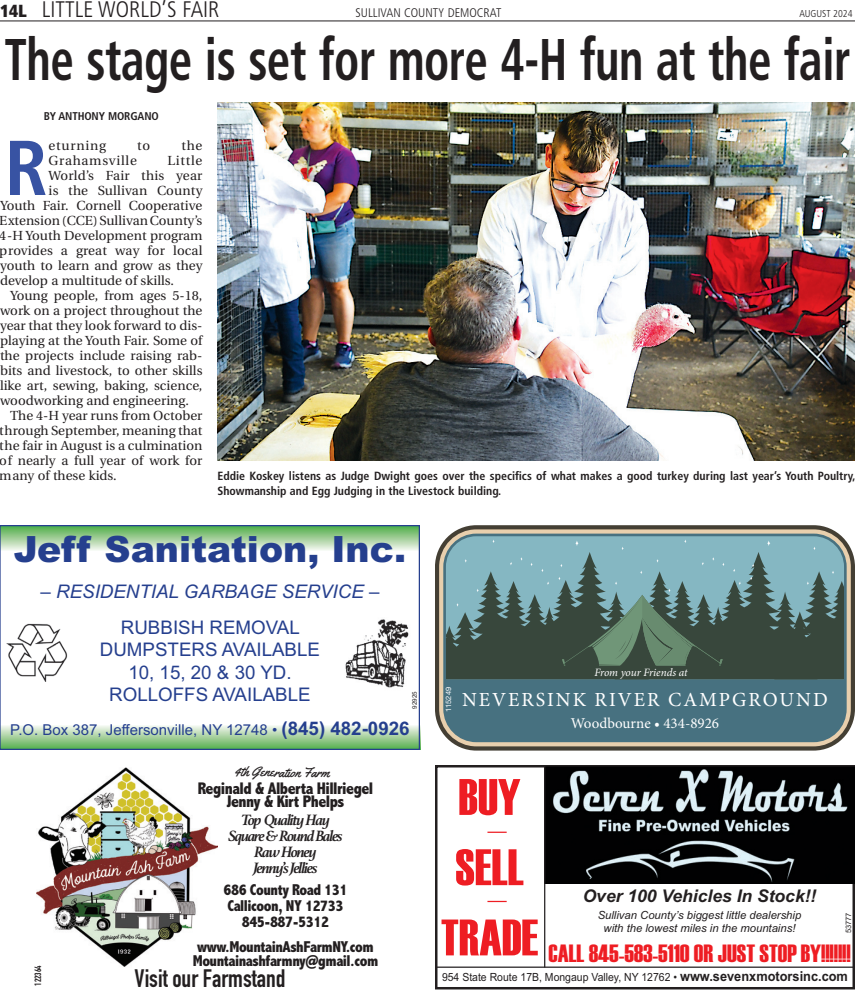
<style>
.page{position:relative;width:855px;height:990px;background:#fff}
.page>*{position:absolute;margin:0;border:0;box-sizing:border-box;transform-origin:0 0}
.t1{font:700 condensed 77.62px "Frutiger";color:#3853a3}
.t2{font:700 condensed 58.75px "Frutiger";letter-spacing:-.01em;color:#231f20;scale:.8 1}
.t3{font:51.25px/70.2px "Haettenschweiler";color:#ee1d23;text-align:center}
.t4{font:900 36.25px "Arial";color:#253f8e}
.t5{font:25px "Haettenschweiler";color:#ee1d23}
.t6{font:700 24.88px "DIN Condensed";color:#231f20}
.t7{font:300 condensed 22.5px "Frutiger";color:#231f20}
.t8{font:20px "Minion Pro";letter-spacing:.1em;color:#fff}
.t9{font:18.75px/22.5px "Arial";color:#253f8e;text-align:center}
.t10{font:italic 18.75px "Arial";color:#253f8e}
.t11{font:italic 700 17.5px "Arial";color:#231f20}
.t12{font:800 condensed 17px/13.6px "Abadi";letter-spacing:-.03em;color:#231f20;text-align:center}
.t13{font:800 condensed 15.88px/15.9px "Abadi";letter-spacing:-.03em;color:#231f20;text-align:center}
.t14{font:italic 700 15.88px/15.9px "Athelas";letter-spacing:-.08em;color:#231f20;text-align:center}
.t15{font:15px "Arial";color:#253f8e}
.t16{font:15px "Minion Pro";color:#fff}
.t17{font:13.62px "Yellowtail";color:#231f20}
.t18{font:13.12px "Utopia";color:#231f20}
.t19{font:13.12px "Utopia";letter-spacing:.055em;color:#231f20}
.t20{font:300 condensed 12.5px "Frutiger";color:#231f20}
.t21{font:700 condensed 11.88px/15px "Frutiger";color:#231f20}
.t22{font:italic 11.25px/13px "Arial";color:#231f20;text-align:center}
.t23{font:11.25px "Arial";color:#231f20;scale:.93 1}
.t24{font:italic 11.25px "Minion Pro";letter-spacing:-.01em;color:#fff}
.t25{font:700 condensed 11.25px "Frutiger";letter-spacing:-.01em;color:#231f20}
.t26{font:300 condensed 10px "Frutiger";color:#231f20}
.t27{font:700 9px "DIN Condensed";color:#231f20}
.t28{font:7.5px "Helvetica Neue";color:#fff}
.t29{font:7.5px "Arial";color:#231f20}
.t30{font:6.25px "Arial";color:#231f20}
.s1{font-weight:900;font-size:17.5px}
.s2{font-weight:700;font-size:18.75px}
.s3{font-weight:700;font-size:13.75px}
</style>
<div class="page">
<hr style="left:0;top:21px;width:855px;height:1px;background:#231f20">
<img style="left:36px;top:767px;width:181px;height:200px">
<div style="left:184px;top:765px;width:43px;height:42px;background:#fff"></div>
<div style="left:203px;top:809px;width:23px;height:16px;background:#fff"></div>
<div style="left:435px;top:765px;width:420px;height:224px;border:2px solid #231f20"></div>
<svg style="left:545px;top:765px;width:310px;height:119px;background:#282b2d"></svg>
<hr style="left:544px;top:765px;width:1px;height:202px;background:#231f20">
<svg style="left:487px;top:832px;width:20px;height:1px"></svg>
<svg style="left:487px;top:901px;width:20px;height:1px"></svg>
<hr style="left:435px;top:967px;width:420px;height:1px;background:#231f20">
<svg style="left:2px;top:726px;width:416px;height:22px;background:#a6d29f"></svg>
<div style="left:0;top:525px;width:420px;height:26px;background:linear-gradient(to bottom,#49a942,#f0f3e9)"></div>
<div style="left:0;top:525px;width:420px;height:225px;border:1px solid #253f8e"></div>
<img style="left:6px;top:623px;width:61px;height:59px">
<img style="left:345px;top:619px;width:64px;height:69px">
<div style="left:435px;top:526px;width:420px;height:225px;background:#443f34;border-radius:42px"></div>
<svg style="left:439px;top:529px;width:412px;height:217px;background:#d9c4a5"></svg>
<div style="left:443px;top:534px;width:404px;height:208px;background:#477180;border-radius:33px"></div>
<svg style="left:446px;top:536px;width:398px;height:3px"></svg>
<svg style="left:446px;top:539px;width:398px;height:140px;background:#5d7d7a"></svg>
<img style="left:218px;top:103px;width:637px;height:358px">
<h3 class="t7" style="left:0;top:1px;width:221px"><span class="s1">14L</span> LITTLE WORLD’S FAIR</h3>
<p class="t20" style="left:356px;top:8px;width:148px">SULLIVAN COUNTY DEMOCRAT</p>
<p class="t26" style="left:800px;top:10px;width:54px">AUGUST 2024</p>
<h2 class="t2" style="left:4px;top:36px;width:1059px">The stage is set for more 4-H fun at the fair</h2>
<p class="t25" style="left:44px;top:112px;width:117px">BY ANTHONY MORGANO</p>
<h1 class="t1" style="left:5px;top:137px;width:45px">R</h1>
<p class="t19" style="left:49px;top:140px;width:59px">eturning</p>
<p class="t18" style="left:137px;top:140px;width:15px">to</p>
<p class="t18" style="left:181px;top:140px;width:23px">the</p>
<p class="t19" style="left:49px;top:155px;width:90px">Grahamsville</p>
<p class="t18" style="left:167px;top:155px;width:36px">Little</p>
<p class="t18" style="left:49px;top:170px;width:155px">World’s Fair this year</p>
<p class="t18" style="left:49px;top:185px;width:155px">is the Sullivan County</p>
<p class="t18" style="left:0;top:200px;width:204px">Youth Fair. Cornell Cooperative</p>
<p class="t18" style="left:0;top:215px;width:204px">Extension (CCE) Sullivan County’s</p>
<p class="t18" style="left:0;top:230px;width:204px">4-H Youth Development program</p>
<p class="t18" style="left:0;top:245px;width:204px">provides a great way for local</p>
<p class="t18" style="left:0;top:260px;width:204px">youth to learn and grow as they</p>
<p class="t18" style="left:0;top:275px;width:175px">develop a multitude of skills.</p>
<p class="t18" style="left:10px;top:290px;width:194px">Young people, from ages 5-18,</p>
<p class="t18" style="left:0;top:305px;width:204px">work on a project throughout the</p>
<p class="t18" style="left:0;top:320px;width:204px">year that they look forward to dis-</p>
<p class="t18" style="left:0;top:335px;width:204px">playing at the Youth Fair. Some of</p>
<p class="t18" style="left:0;top:350px;width:204px">the projects include raising rab-</p>
<p class="t18" style="left:0;top:365px;width:204px">bits and livestock, to other skills</p>
<p class="t18" style="left:0;top:380px;width:204px">like art, sewing, baking, science,</p>
<p class="t18" style="left:0;top:395px;width:191px">woodworking and engineering.</p>
<p class="t18" style="left:10px;top:410px;width:194px">The 4-H year runs from October</p>
<p class="t18" style="left:0;top:425px;width:204px">through September, meaning that</p>
<p class="t18" style="left:0;top:440px;width:204px">the fair in August is a culmination</p>
<p class="t18" style="left:0;top:455px;width:204px">of nearly a full year of work for</p>
<p class="t18" style="left:0;top:470px;width:118px">many of these kids.</p>
<p class="t21" style="left:218px;top:469px;width:639px">Eddie Koskey listens as Judge Dwight goes over the specifics of what makes a good turkey during last year’s Youth Poultry,<br>Showmanship and Egg Judging in the Livestock building.</p>
<h3 class="t4" style="left:14px;top:528px;width:394px">Jeff Sanitation, Inc.</h3>
<h3 class="t10" style="left:41px;top:580px;width:340px">– RESIDENTIAL GARBAGE SERVICE –</h3>
<h3 class="t9" style="left:100px;top:616px;width:222px">RUBBISH REMOVAL<br>DUMPSTERS AVAILABLE<br>10, 15, 20 &amp; 30 YD.<br>ROLLOFFS AVAILABLE</h3>
<p class="t15" style="left:10px;top:721px;width:401px">P.O. Box 387, Jeffersonville, NY 12748 • <span class="s2">(845) 482-0926</span></p>
<p class="t24" style="left:595px;top:665px;width:94px">From your Friends at</p>
<p class="t28" style="left:444px;top:712px;width:27px;rotate:-90deg">115249</p>
<p class="t30" style="left:411px;top:709px;width:19px;rotate:-90deg">92925</p>
<h3 class="t8" style="left:462px;top:688px;width:367px">NEVERSINK RIVER CAMPGROUND</h3>
<p class="t16" style="left:571px;top:714px;width:150px">Woodbourne • 434-8926</p>
<p class="t17" style="left:235px;top:763px;width:97px;rotate:1deg">4th Generation Farm</p>
<p class="t12" style="left:198px;top:783px;width:177px">Reginald &amp; Alberta Hillriegel<br>Jenny &amp; Kirt Phelps</p>
<p class="t14" style="left:228px;top:812px;width:116px">Top Quality Hay<br>Square &amp; Round Bales<br>Raw Honey<br>Jenny’s Jellies</p>
<p class="t13" style="left:223px;top:884px;width:126px">686 County Road 131<br>Callicoon, NY 12733<br>845-887-5312</p>
<p class="t13" style="left:193px;top:942px;width:187px;line-height:13.6px;text-align:left">www.MountainAshFarmNY.com<br>Mountainashfarmny@gmail.com</p>
<p class="t27" style="left:33px;top:986px;width:22px;rotate:-90deg">122364</p>
<h3 class="t6" style="left:135px;top:964px;width:152px">Visit our Farmstand</h3>
<h3 class="t3" style="left:441px;top:762px;width:99px">BUY<br>SELL<br>TRADE</h3>
<h3 class="t11" style="left:583px;top:886px;width:235px">Over 100 Vehicles In Stock!!</h3>
<p class="t22" style="left:598px;top:909px;width:205px">Sullivan County’s biggest little dealership with the lowest miles in the mountains!</p>
<h3 class="t5" style="left:548px;top:939px;width:304px">CALL 845-583-5110 OR JUST STOP BY!!!!!!!</h3>
<p class="t29" style="left:844px;top:933px;width:22px;rotate:-90deg">53777</p>
<p class="t23" style="left:442px;top:970px;width:438px">954 State Route 17B, Mongaup Valley, NY 12762 • <span class="s3">www.sevenxmotorsinc.com</span></p>
</div>
